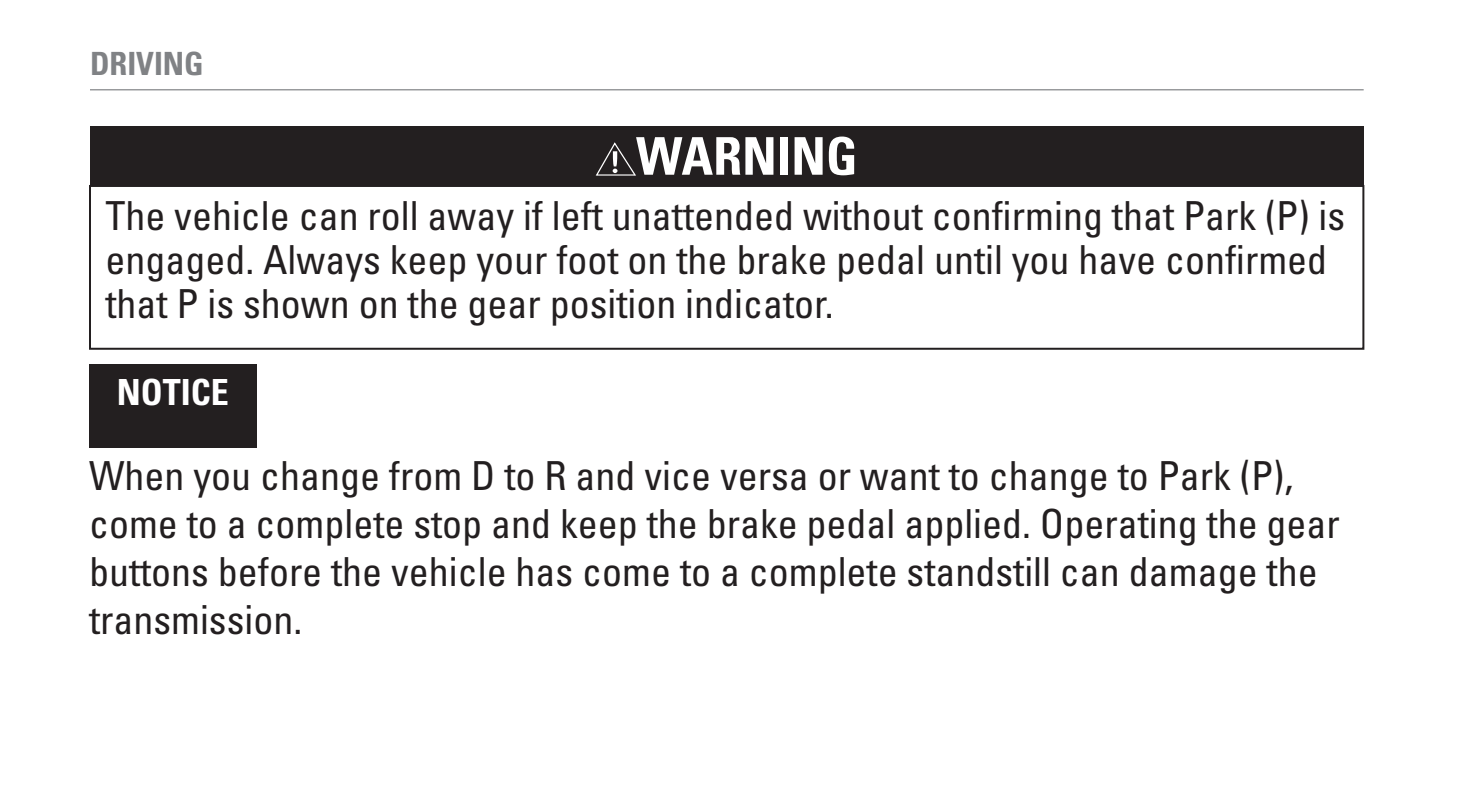
<style>
.page{position:relative;width:1476px;height:786px;background:#fff}
.page>*{position:absolute;margin:0;border:0;box-sizing:border-box;transform-origin:0 0}
.warning_title{font:700 condensed 52px "Univers LT Std";color:#fff}
.level_1_paragraph{font:condensed 40px/48px "Univers LT Std";color:#231f20}
.warning_text{font:condensed 40px/44px "Univers LT Std";color:#231f20}
.danger_title{font:700 condensed 36px "Univers LT Std";color:#fff}
.t1{font:700 condensed 32px "Univers LT Std";color:#808285}
</style>
<div class="page">
<hr style="left:90px;top:89px;width:1274px;height:1px;background:#808285">
<div style="left:89px;top:185px;width:1275px;height:165px;border:2px solid #231f20"></div>
<div style="left:90px;top:126px;width:1273px;height:60px;background:#231f20"></div>
<svg style="left:596px;top:142px;width:40px;height:33px"></svg>
<div style="left:89px;top:364px;width:168px;height:84px;background:#231f20"></div>
<p class="t1" style="left:90px;top:44px;width:115px">DRIVING</p>
<h3 class="warning_title" style="left:636px;top:124px;width:223px">WARNING</h3>
<p class="warning_text" style="left:105px;top:193px;width:1241px">The vehicle can roll away if left unattended without confirming that Park (P) is engaged. Always keep your foot on the brake pedal until you have confirmed that P is shown on the gear position indicator.</p>
<h3 class="danger_title" style="left:117px;top:370px;width:114px">NOTICE</h3>
<p class="level_1_paragraph" style="left:89px;top:451px;width:1252px">When you change from D to R and vice versa or want to change to Park (P), come to a complete stop and keep the brake pedal applied. Operating the gear buttons before the vehicle has come to a complete standstill can damage the transmission.</p>
</div>
